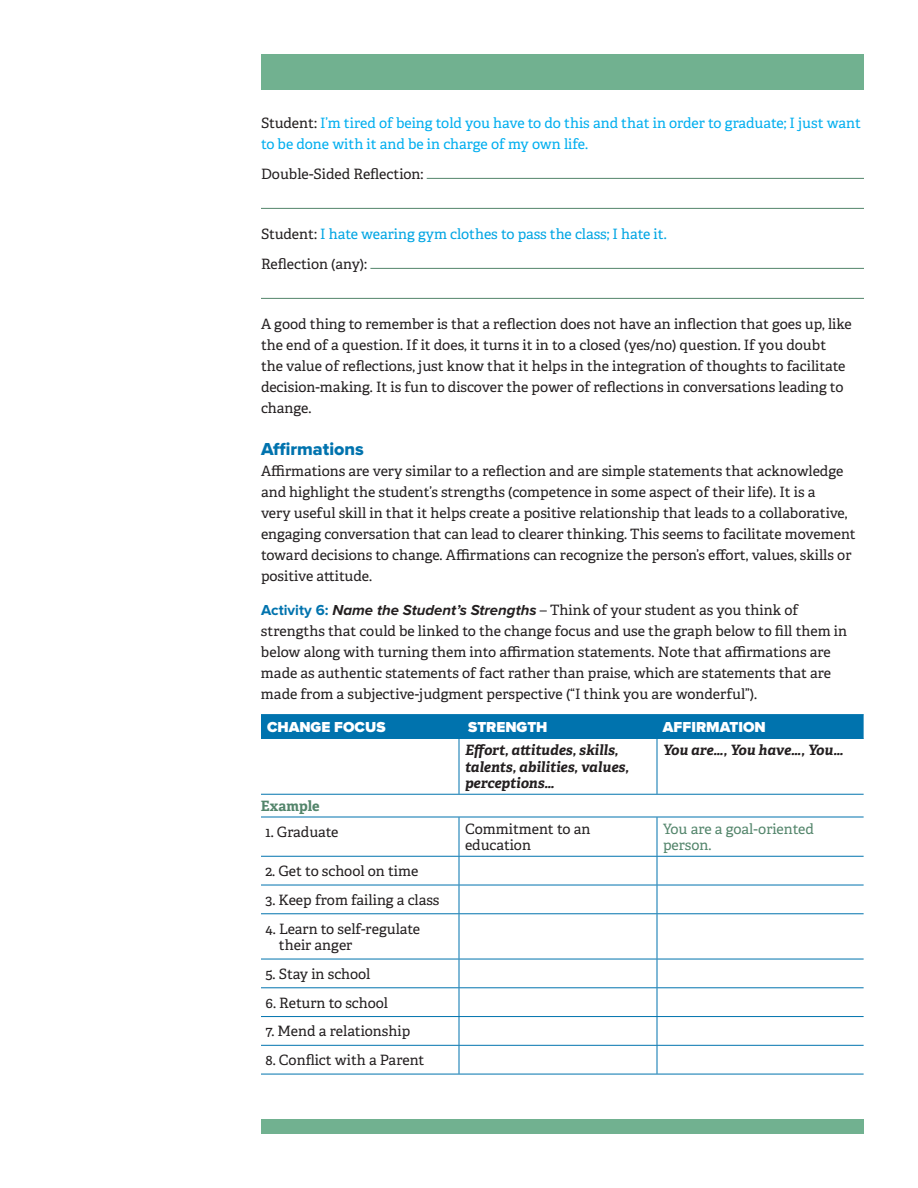
<style>
.page{position:relative;width:918px;height:1188px;background:#fff}
.page>*{position:absolute;margin:0;border:0;box-sizing:border-box;transform-origin:0 0}
.t1{font:18px "Proxima Nova Extrabld";color:#0073ae}
.t2{font:900 15px "Proxima Nova";color:#fff}
.t3{font:14.25px/21px "Adelle PE";color:#231f20}
.t4{font:14.25px/21px "Adelle PE";color:#00aeef}
.t5{font:italic 700 14.25px/16.5px "Adelle PE";color:#231f20}
.t6{font:14.25px/30px "Adelle PE";color:#00a5e3}
.t7{font:14.25px/16.5px "Adelle PE";color:#53856b}
.t8{font:700 14.25px "Adelle PE";color:#53856b}
.s1{color:#231f20}
.s2{font-family:"Proxima Nova";font-weight:700;font-size:15px;color:#0073ae}
.s3{font-family:"Proxima Nova";font-weight:700;font-style:italic;font-size:15px}
</style>
<div class="page">
<div style="left:261px;top:1119px;width:603px;height:15px;background:#71b190"></div>
<div style="left:261px;top:54px;width:603px;height:36px;background:#71b190"></div>
<hr style="left:427px;top:178px;width:437px;height:1px;background:#53856b">
<hr style="left:261px;top:208px;width:603px;height:1px;background:#53856b">
<hr style="left:370px;top:268px;width:494px;height:1px;background:#53856b">
<hr style="left:261px;top:298px;width:603px;height:1px;background:#53856b">
<hr style="left:261px;top:714px;width:198px;height:1px;background:#0073ae">
<hr style="left:459px;top:714px;width:198px;height:1px;background:#0073ae">
<hr style="left:657px;top:714px;width:207px;height:1px;background:#0073ae">
<div style="left:261px;top:715px;width:603px;height:23px;background:#0073ae"></div>
<hr style="left:261px;top:738px;width:198px;height:1px;background:#0073ae">
<hr style="left:459px;top:738px;width:198px;height:1px;background:#0073ae">
<hr style="left:459px;top:739px;width:1px;height:55px;background:#0073ae">
<hr style="left:657px;top:738px;width:207px;height:1px;background:#0073ae">
<hr style="left:657px;top:739px;width:1px;height:55px;background:#0073ae">
<hr style="left:261px;top:794px;width:198px;height:1px;background:#0073ae">
<hr style="left:459px;top:794px;width:198px;height:1px;background:#0073ae">
<hr style="left:657px;top:794px;width:207px;height:1px;background:#0073ae">
<hr style="left:261px;top:817px;width:198px;height:1px;background:#0073ae">
<hr style="left:459px;top:817px;width:198px;height:1px;background:#0073ae">
<hr style="left:459px;top:817px;width:1px;height:39px;background:#0073ae">
<hr style="left:657px;top:817px;width:207px;height:1px;background:#0073ae">
<hr style="left:657px;top:817px;width:1px;height:39px;background:#0073ae">
<hr style="left:261px;top:856px;width:198px;height:1px;background:#0073ae">
<hr style="left:459px;top:856px;width:198px;height:1px;background:#0073ae">
<hr style="left:657px;top:856px;width:207px;height:1px;background:#0073ae">
<hr style="left:261px;top:885px;width:198px;height:1px;background:#0073ae">
<hr style="left:459px;top:885px;width:198px;height:1px;background:#0073ae">
<svg style="left:459px;top:857px;width:1px;height:56px"></svg>
<hr style="left:657px;top:885px;width:207px;height:1px;background:#0073ae">
<svg style="left:657px;top:857px;width:1px;height:56px"></svg>
<hr style="left:261px;top:913px;width:198px;height:1px;background:#0073ae">
<hr style="left:459px;top:913px;width:198px;height:1px;background:#0073ae">
<hr style="left:459px;top:914px;width:1px;height:45px;background:#0073ae">
<hr style="left:657px;top:913px;width:207px;height:1px;background:#0073ae">
<hr style="left:657px;top:914px;width:1px;height:45px;background:#0073ae">
<hr style="left:261px;top:959px;width:198px;height:1px;background:#0073ae">
<hr style="left:459px;top:959px;width:198px;height:1px;background:#0073ae">
<hr style="left:657px;top:959px;width:207px;height:1px;background:#0073ae">
<hr style="left:261px;top:987px;width:198px;height:1px;background:#0073ae">
<hr style="left:459px;top:987px;width:198px;height:1px;background:#0073ae">
<hr style="left:657px;top:987px;width:207px;height:1px;background:#0073ae">
<hr style="left:261px;top:1016px;width:198px;height:1px;background:#0073ae">
<hr style="left:459px;top:1016px;width:198px;height:1px;background:#0073ae">
<hr style="left:657px;top:1016px;width:207px;height:1px;background:#0073ae">
<hr style="left:261px;top:1045px;width:198px;height:1px;background:#0073ae">
<hr style="left:459px;top:1045px;width:198px;height:1px;background:#0073ae">
<svg style="left:459px;top:959px;width:1px;height:115px"></svg>
<hr style="left:657px;top:1045px;width:207px;height:1px;background:#0073ae">
<svg style="left:657px;top:959px;width:1px;height:115px"></svg>
<hr style="left:261px;top:1074px;width:198px;height:1px;background:#0073ae">
<hr style="left:459px;top:1074px;width:198px;height:1px;background:#0073ae">
<hr style="left:657px;top:1074px;width:207px;height:1px;background:#0073ae">
<p class="t4" style="left:261px;top:112px;width:601px"><span class="s1">Student:</span> I’m tired of being told you have to do this and that in order to graduate; I just want to be done with it and be in charge of my own life.</p>
<p class="t3" style="left:261px;top:163px;width:164px">Double-Sided Reflection:</p>
<p class="t6" style="left:261px;top:218px;width:407px"><span class="s1">Student:</span> I hate wearing gym clothes to pass the class; I hate it.<br><span class="s1">Reflection (any):</span></p>
<p class="t3" style="left:261px;top:313px;width:592px">A good thing to remember is that a reflection does not have an inflection that goes up, like the end of a question. If it does, it turns it in to a closed (yes/no) question. If you doubt<br>the value of reflections, just know that it helps in the integration of thoughts to facilitate decision-making. It is fun to discover the power of reflections in conversations leading to change.</p>
<p class="t1" style="left:261px;top:438px;width:104px">Affirmations</p>
<p class="t3" style="left:261px;top:460px;width:596px">Affirmations are very similar to a reflection and are simple statements that acknowledge and highlight the student’s strengths (competence in some aspect of their life). It is a<br>very useful skill in that it helps create a positive relationship that leads to a collaborative, engaging conversation that can lead to clearer thinking. This seems to facilitate movement toward decisions to change. Affirmations can recognize the person’s effort, values, skills or positive attitude.</p>
<p class="t3" style="left:261px;top:599px;width:588px"><span class="s2">Activity 6:</span> <span class="s3">Name the Student’s Strengths</span> – Think of your student as you think of strengths that could be linked to the change focus and use the graph below to fill them in below along with turning them into affirmation statements. Note that affirmations are made as authentic statements of fact rather than praise, which are statements that are made from a subjective-judgment perspective (“I think you are wonderful”).</p>
<p class="t2" style="left:267px;top:718px;width:120px">CHANGE FOCUS</p>
<p class="t2" style="left:468px;top:718px;width:81px">STRENGTH</p>
<p class="t2" style="left:663px;top:718px;width:104px">AFFIRMATION</p>
<p class="t5" style="left:465px;top:741px;width:166px">Effort, attitudes, skills, talents, abilities, values, perceptions…</p>
<p class="t5" style="left:663px;top:741px;width:182px">You are…, You have…, You…</p>
<p class="t8" style="left:261px;top:796px;width:60px">Example</p>
<p class="t3" style="left:266px;top:821px;width:75px">1. Graduate</p>
<p class="t3" style="left:465px;top:820px;width:127px;line-height:16.5px">Commitment to an education</p>
<p class="t7" style="left:663px;top:820px;width:152px">You are a goal-oriented person.</p>
<p class="t3" style="left:266px;top:860px;width:154px">2. Get to school on time</p>
<p class="t3" style="left:266px;top:889px;width:176px">3. Keep from failing a class</p>
<p class="t3" style="left:279px;top:920px;width:143px;line-height:16.5px;text-indent:-13px">4. Learn to self-regulate their anger</p>
<p class="t3" style="left:266px;top:963px;width:107px">5. Stay in school</p>
<p class="t3" style="left:266px;top:991px;width:124px">6. Return to school</p>
<p class="t3" style="left:266px;top:1020px;width:146px">7. Mend a relationship</p>
<p class="t3" style="left:266px;top:1049px;width:160px">8. Conflict with a Parent</p>
</div>
